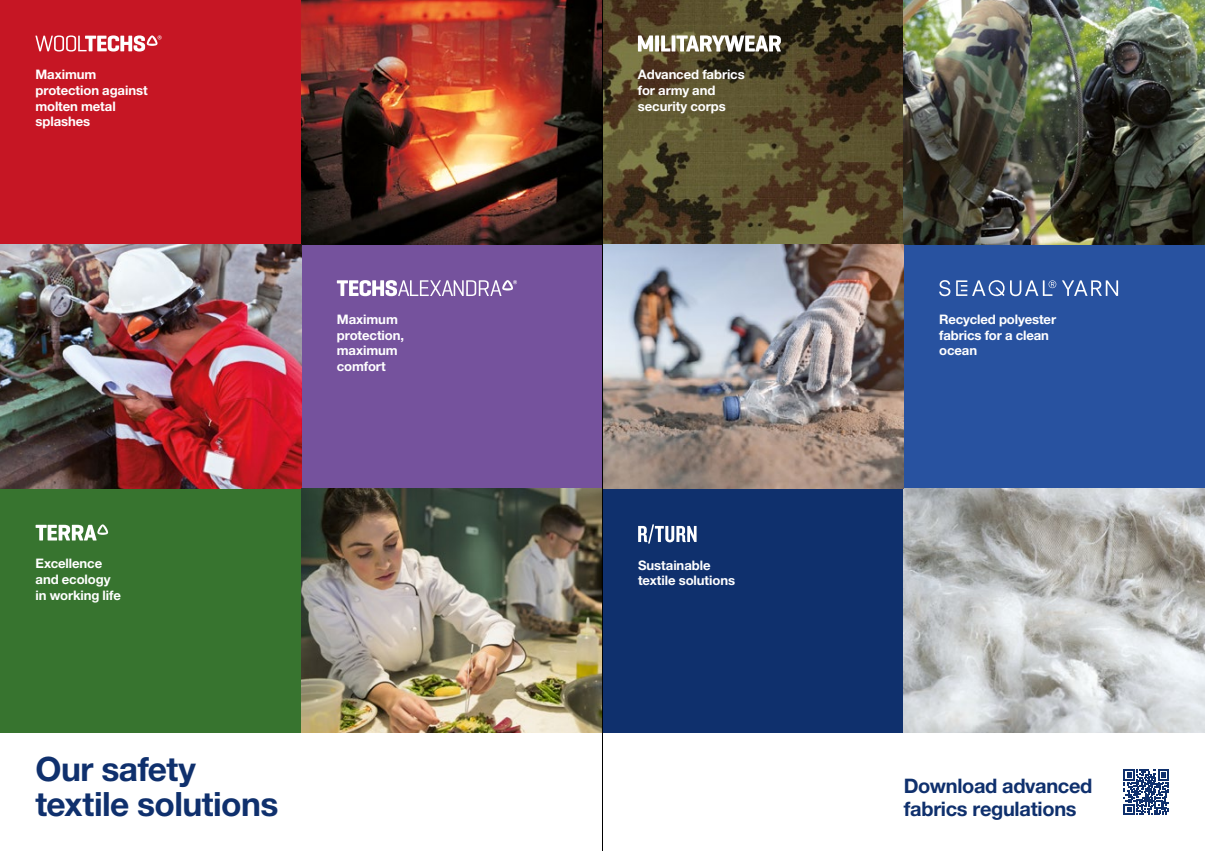
<style>
.page{position:relative;width:1205px;height:851px;background:#fff}
.page>*{position:absolute;margin:0;border:0;box-sizing:border-box;transform-origin:0 0}
.t1{font:700 33.5px/34.5px "Helvetica Neue LT Std";letter-spacing:-.02em;color:#0f306d}
.t2{font:700 20px/22.5px "Helvetica Neue LT Std";letter-spacing:-.015em;color:#0f306d}
.t3{font:700 13.12px/15.6px "Helvetica Neue LT Std";letter-spacing:-.01em;color:#fff}
</style>
<div class="page">
<div style="left:0;top:489px;width:301px;height:244px;background:#37742f"></div>
<svg style="left:36px;top:524px;width:72px;height:16px"></svg>
<div style="left:0;top:0;width:301px;height:244px;background:#c61624"></div>
<svg style="left:35px;top:35px;width:127px;height:17px"></svg>
<div style="left:603px;top:489px;width:301px;height:244px;background:#0f306d"></div>
<svg style="left:638px;top:524px;width:58px;height:19px"></svg>
<img style="left:603px;top:0;width:301px;height:244px">
<svg style="left:638px;top:35px;width:143px;height:17px"></svg>
<div style="left:904px;top:244px;width:301px;height:245px;background:#2852a0"></div>
<svg style="left:939px;top:280px;width:179px;height:17px"></svg>
<div style="left:301px;top:244px;width:302px;height:245px;background:#75529d"></div>
<svg style="left:337px;top:280px;width:180px;height:16px"></svg>
<img style="left:301px;top:0;width:301px;height:244px">
<img style="left:904px;top:0;width:301px;height:244px">
<img style="left:904px;top:489px;width:301px;height:244px">
<img style="left:603px;top:244px;width:301px;height:245px">
<img style="left:0;top:244px;width:301px;height:245px">
<img style="left:301px;top:489px;width:301px;height:244px">
<svg style="left:1123px;top:769px;width:45px;height:45px"></svg>
<hr style="left:602px;top:0;width:1px;height:850px;background:#000">
<p class="t3" style="left:35px;top:67px;width:114px">Maximum protection against molten metal splashes</p>
<p class="t3" style="left:337px;top:311px;width:69px">Maximum protection, maximum comfort</p>
<p class="t3" style="left:36px;top:555px;width:87px">Excellence and ecology in working life</p>
<h1 class="t1" style="left:35px;top:750px;width:244px">Our safety textile solutions</h1>
<p class="t3" style="left:638px;top:67px;width:108px">Advanced fabrics for army and security corps</p>
<p class="t3" style="left:638px;top:557px;width:98px">Sustainable textile solutions</p>
<p class="t3" style="left:939px;top:311px;width:118px">Recycled polyester fabrics for a clean ocean</p>
<h2 class="t2" style="left:904px;top:774px;width:190px">Download advanced fabrics regulations</h2>
</div>
